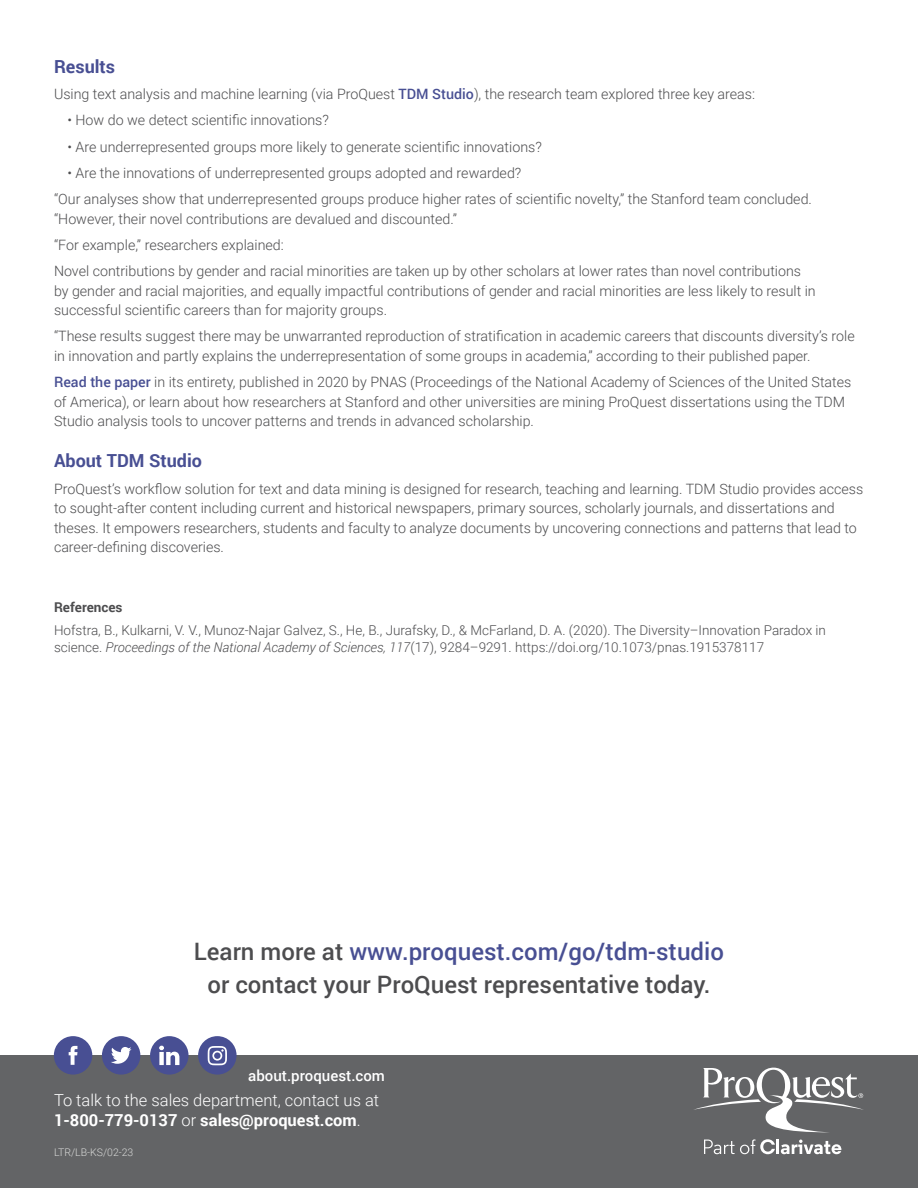
<style>
.page{position:relative;width:918px;height:1188px;background:#fff}
.page>*{position:absolute;margin:0;border:0;box-sizing:border-box;transform-origin:0 0}
.t1{font:500 24px/33px "Roboto";color:#4d4d4f;text-align:center}
.t2{font:700 18px "Roboto";color:#484f93}
.t3{font:300 16.5px/19.8px "Roboto";color:#fff}
.t4{font:500 15px "Roboto";color:#fff}
.t5{font:300 14.25px/19.5px "Roboto";color:#4d4d4f}
.t6{font:300 13.5px/16.5px "Roboto";color:#4d4d4f}
.t7{font:700 13.5px "Roboto";color:#4d4d4f}
.t8{font:300 10.5px "Roboto";color:#d6d7d6}
.s1{font-weight:500;color:#484f93}
.s2{font-style:italic}
.s3{color:#484f93}
.s4{font-weight:700}
</style>
<div class="page">
<div style="left:0;top:1055px;width:918px;height:133px;background:#636466"></div>
<div style="left:54px;top:1036px;width:38px;height:39px;background:#484f93;border-radius:50%"></div>
<svg style="left:69px;top:1046px;width:8px;height:19px"></svg>
<div style="left:102px;top:1036px;width:38px;height:39px;background:#484f93;border-radius:50%"></div>
<svg style="left:111px;top:1047px;width:21px;height:17px"></svg>
<div style="left:198px;top:1036px;width:39px;height:39px;background:#484f93;border-radius:50%"></div>
<svg style="left:208px;top:1046px;width:19px;height:19px"></svg>
<div style="left:150px;top:1036px;width:39px;height:39px;background:#484f93;border-radius:50%"></div>
<svg style="left:159px;top:1046px;width:20px;height:19px"></svg>
<svg style="left:694px;top:1067px;width:170px;height:65px"></svg>
<svg style="left:704px;top:1139px;width:137px;height:15px"></svg>
<p class="t2" style="left:54px;top:54px;width:63px">Results</p>
<p class="t5" style="left:54px;top:84px;width:703px">Using text analysis and machine learning (via ProQuest <span class="s1">TDM Studio</span>), the research team explored three key areas:</p>
<p class="t5" style="left:67px;top:110px;width:263px">• How do we detect scientific innovations?</p>
<p class="t5" style="left:67px;top:136px;width:476px">• Are underrepresented groups more likely to generate scientific innovations?</p>
<p class="t5" style="left:54px;top:159px;width:760px;line-height:26.2px;text-indent:13px">• Are the innovations of underrepresented groups adopted and rewarded?<br>“Our analyses show that underrepresented groups produce higher rates of scientific novelty,” the Stanford team concluded.</p>
<p class="t5" style="left:54px;top:205px;width:749px;line-height:26.2px">“However, their novel contributions are devalued and discounted.”<br>“For example,” researchers explained:<br>Novel contributions by gender and racial minorities are taken up by other scholars at lower rates than novel contributions</p>
<p class="t5" style="left:54px;top:280px;width:763px">by gender and racial majorities, and equally impactful contributions of gender and racial minorities are less likely to result in successful scientific careers than for majority groups.</p>
<p class="t5" style="left:54px;top:326px;width:802px">“These results suggest there may be unwarranted reproduction of stratification in academic careers that discounts diversity’s role in innovation and partly explains the underrepresentation of some groups in academia,” according to their published paper.</p>
<p class="t5" style="left:54px;top:372px;width:799px"><span class="s1">Read the paper</span> in its entirety, published in 2020 by PNAS (Proceedings of the National Academy of Sciences of the United States of America), or learn about how researchers at Stanford and other universities are mining ProQuest dissertations using the TDM<br>Studio analysis tools to uncover patterns and trends in advanced scholarship.</p>
<p class="t2" style="left:54px;top:448px;width:149px">About TDM Studio</p>
<p class="t5" style="left:54px;top:478px;width:811px">ProQuest’s workflow solution for text and data mining is designed for research, teaching and learning. TDM Studio provides access to sought-after content including current and historical newspapers, primary sources, scholarly journals, and dissertations and theses. It empowers researchers, students and faculty to analyze documents by uncovering connections and patterns that lead to career-defining discoveries.</p>
<p class="t7" style="left:54px;top:598px;width:70px">References</p>
<p class="t6" style="left:54px;top:622px;width:773px">Hofstra, B., Kulkarni, V. V., Munoz-Najar Galvez, S., He, B., Jurafsky, D., &amp; McFarland, D. A. (2020). The Diversity–Innovation Paradox in science. <span class="s2">Proceedings of the National Academy of Sciences, 117</span>(17), 9284–9291. https://doi.org/10.1073/pnas.1915378117</p>
<h1 class="t1" style="left:194px;top:934px;width:532px">Learn more at <span class="s3">www.proquest.com/go/tdm-studio </span>or contact your ProQuest representative today.</h1>
<p class="t4" style="left:248px;top:1065px;width:138px">about.proquest.com</p>
<p class="t3" style="left:54px;top:1090px;width:327px">To talk to the sales department, contact us at<br><span class="s4">1-800-779-0137</span> or <span class="s4">sales@proquest.com</span>.</p>
<p class="t8" style="left:54px;top:1145px;width:81px">LTR/LB-KS/02-23</p>
</div>
